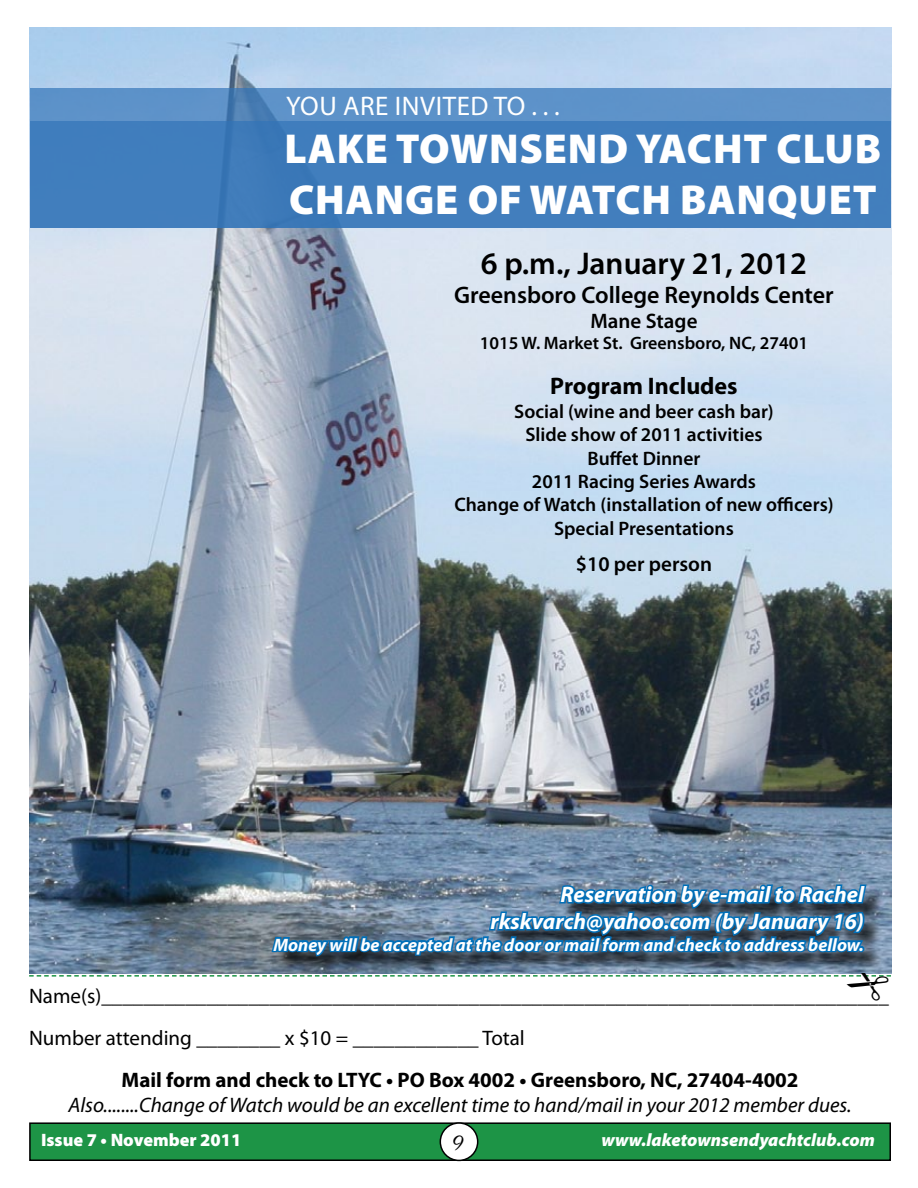
<style>
.page{position:relative;width:918px;height:1188px;background:#fff}
.page>*{position:absolute;margin:0;border:0;box-sizing:border-box;transform-origin:0 0}
.t1{font:900 42px "Myriad Pro";letter-spacing:.02em;color:#fff}
.t2{font:600 31.5px "Myriad Pro";color:#000}
.t3{font:30px "HUNTSON";color:#000}
.t4{font:27px "Myriad Pro";color:#fff}
.t5{font:600 24px "Myriad Pro";color:#000}
.t6{font:700 24px "Myriad Pro";color:#000}
.t7{font:italic 700 22.5px/27px "Myriad Pro";color:#fff;text-align:right}
.t8{font:21px/42px "Myriad Pro";color:#000}
.t9{font:italic 21px "Myriad Pro";color:#000}
.t10{font:700 21px "Myriad Pro";color:#000}
.t11{font:600 21px "Myriad Pro";color:#000}
.t12{font:600 19.5px/23.4px "Myriad Pro";color:#000;text-align:center}
.t13{font:italic 700 18px "Myriad Pro";color:#fff}
.t14{font:600 18px "Myriad Pro";color:#000}
.t15{font:italic 900 18px "Myriad Pro";color:#fff}
.t16{font:900 18px "Myriad Pro";color:#fff}
</style>
<div class="page">
<div style="left:30px;top:1123px;width:860px;height:37px;background:#1d9446"></div>
<div style="left:29px;top:1122px;width:862px;height:39px;border:2px solid #000"></div>
<div style="left:440px;top:1123px;width:38px;height:37px;background:#fff;border-radius:50%"></div>
<div style="left:440px;top:1122px;width:38px;height:39px;border:2px solid #000;border-radius:50%"></div>
<img style="left:30px;top:27px;width:862px;height:946px">
<svg style="left:30px;top:89px;width:860px;height:139px;fill:#417ebd"></svg>
<svg style="left:29px;top:863px;width:862px;height:114px"></svg>
<h3 class="t4" style="left:286px;top:90px;width:73px">You are</h3>
<h3 class="t4" style="left:395px;top:90px;width:14px">invited</h3>
<h3 class="t4" style="left:494px;top:90px;width:68px">to . . .</h3>
<h1 class="t1" style="left:284px;top:121px;width:166px">LAKE TOWNSEND</h1>
<h1 class="t1" style="left:636px;top:121px;width:51px">YACHT</h1>
<h1 class="t1" style="left:777px;top:121px;width:106px">CLUB</h1>
<h1 class="t1" style="left:289px;top:171px;width:55px">CHANGE</h1>
<h1 class="t1" style="left:468px;top:171px;width:126px">OF WATCH</h1>
<h1 class="t1" style="left:680px;top:171px;width:29px">BANQUET</h1>
<h2 class="t2" style="left:481px;top:243px;width:328px">6 p.m., January 21, 2012</h2>
<p class="t5" style="left:454px;top:279px;width:381px">Greensboro College Reynolds Center</p>
<p class="t11" style="left:590px;top:307px;width:109px">Mane Stage</p>
<p class="t14" style="left:480px;top:332px;width:330px">1015 W. Market St. Greensboro, NC, 27401</p>
<p class="t6" style="left:550px;top:371px;width:189px">Program Includes</p>
<p class="t12" style="left:454px;top:399px;width:381px">Social (wine and beer cash bar)<br>Slide show of 2011 activities<br>Buffet Dinner<br>2011 Racing Series Awards<br>Change of Watch (installation of new officers)<br>Special Presentations</p>
<p class="t11" style="left:576px;top:550px;width:138px">$10 per person</p>
<p class="t7" style="left:490px;top:880px;width:375px">Reservation by e-mail to Rachel rkskvarch@yahoo.com (by January 16)</p>
<p class="t13" style="left:273px;top:933px;width:592px">Money will be accepted at the door or mail form and check to address bellow.</p>
<p class="t8" style="left:29px;top:974px;width:861px">Name(s)___________________________________________________________________________<br>Number attending ________ x $10 = ____________ Total</p>
<p class="t10" style="left:122px;top:1066px;width:679px">Mail form and check to LTYC • PO Box 4002 • Greensboro, NC, 27404-4002</p>
<p class="t9" style="left:68px;top:1092px;width:785px">Also........Change of Watch would be an excellent time to hand/mail in your 2012 member dues.</p>
<p class="t16" style="left:41px;top:1128px;width:202px">ISSUE 7 • NOVEMBER 2011</p>
<p class="t15" style="left:601px;top:1128px;width:275px">www.laketownsendyachtclub.com</p>
<h3 class="t3" style="left:448px;top:1121px;width:14px">9</h3>
</div>
